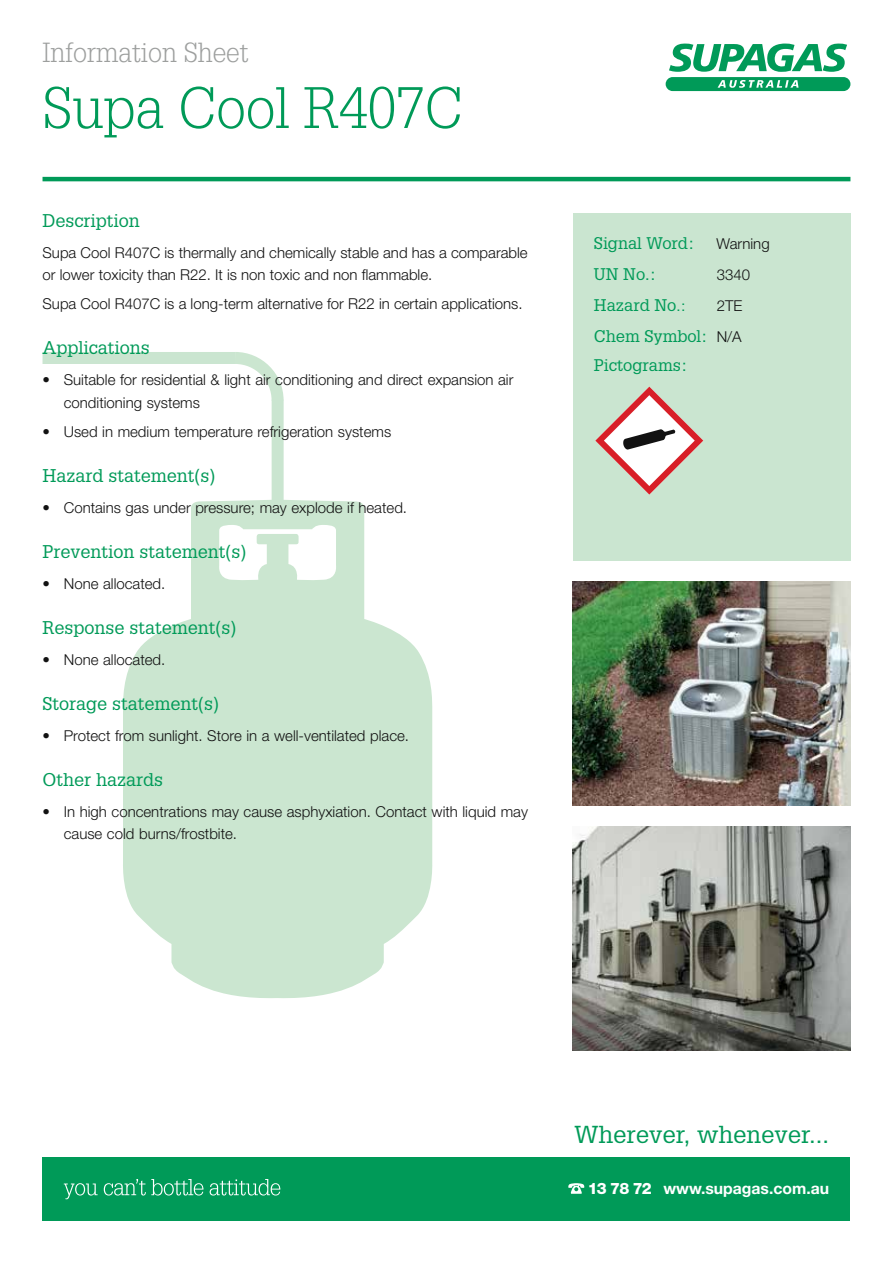
<style>
.page{position:relative;width:893px;height:1263px;background:#fff}
.page>*{position:absolute;margin:0;border:0;box-sizing:border-box;transform-origin:0 0}
.t1{font:300 57px "Glypha LT Std";color:#009a58}
.t2{font:300 27px "Glypha LT Std";color:#9d9f9e}
.t3{font:24px "Glypha LT Std";color:#009a58}
.t4{font:18px "Glypha LT Std";color:#009a58}
.t5{font:16.5px/28.3px "Glypha LT Std";color:#009a58}
.t6{font:700 15.75px "Helvetica Neue";color:#fff}
.t7{font:300 15px/22.5px "Helvetica Neue";color:#121212}
.s1{font-size:15px}
.s2{font-family:"Helvetica Neue";font-weight:300;font-size:15px;color:#121212}
.s3{font-weight:800}
</style>
<div class="page">
<svg style="left:123px;top:500px;width:309px;height:498px;fill:#cbe6d0"></svg>
<div style="left:43px;top:352px;width:192px;height:12px;background:#cae5d0"></div>
<div style="left:272px;top:400px;width:12px;height:118px;background:#cae5d0"></div>
<svg style="left:235px;top:352px;width:49px;height:48px"></svg>
<div style="left:573px;top:213px;width:277px;height:348px;background:#cae5d0"></div>
<img style="left:573px;top:582px;width:277px;height:224px">
<hr style="left:43px;top:177px;width:807px;height:4px;background:#009a58">
<div style="left:43px;top:1157px;width:807px;height:64px;background:#009a58"></div>
<svg style="left:568px;top:1183px;width:16px;height:11px"></svg>
<svg style="left:210px;top:1179px;width:70px;height:16px"></svg>
<svg style="left:64px;top:1179px;width:139px;height:20px"></svg>
<div style="left:666px;top:77px;width:184px;height:14px;background:#009a58;border-radius:7px"></div>
<svg style="left:669px;top:44px;width:178px;height:28px"></svg>
<svg style="left:717px;top:80px;width:81px;height:8px"></svg>
<svg style="left:595px;top:387px;width:108px;height:108px"></svg>
<img style="left:573px;top:827px;width:277px;height:223px">
<h2 class="t2" style="left:43px;top:37px;width:208px">Information Sheet</h2>
<h1 class="t1" style="left:43px;top:76px;width:422px">Supa Cool R407C</h1>
<p class="t4" style="left:43px;top:209px;width:99px">Description</p>
<p class="t7" style="left:43px;top:241px;width:487px">Supa Cool R407C is thermally and chemically stable and has a comparable or lower toxicity than R22. It is non toxic and non flammable.</p>
<p class="t7" style="left:43px;top:292px;width:482px">Supa Cool R407C is a long-term alternative for R22 in certain applications.</p>
<p class="t4" style="left:43px;top:337px;width:109px">Applications</p>
<p class="t7" style="left:64px;top:368px;width:451px;text-indent:-21px">• Suitable for residential &amp; light air conditioning and direct expansion air conditioning systems</p>
<p class="t7" style="left:43px;top:420px;width:350px">• Used in medium temperature refrigeration systems</p>
<p class="t4" style="left:43px;top:464px;width:175px">Hazard statement(s)</p>
<p class="t7" style="left:43px;top:496px;width:366px">• Contains gas under pressure; may explode if heated.</p>
<p class="t4" style="left:43px;top:540px;width:206px">Prevention statement(s)</p>
<p class="t7" style="left:43px;top:572px;width:124px">• None allocated.</p>
<p class="t4" style="left:43px;top:616px;width:196px">Response statement(s)</p>
<p class="t7" style="left:43px;top:648px;width:124px">• None allocated.</p>
<p class="t4" style="left:43px;top:692px;width:178px">Storage statement(s)</p>
<p class="t7" style="left:43px;top:724px;width:368px">• Protect from sunlight. Store in a well-ventilated place.</p>
<p class="t4" style="left:43px;top:768px;width:122px">Other hazards</p>
<p class="t7" style="left:64px;top:800px;width:466px;text-indent:-21px">• In high concentrations may cause asphyxiation. Contact with liquid may cause cold burns/frostbite.</p>
<p class="t5" style="left:594px;top:229px;width:102px">Signal Word:</p>
<p class="t7" style="left:717px;top:232px;width:55px">Warning</p>
<p class="t5" style="left:594px;top:260px;width:64px">UN No.:</p>
<p class="t7" style="left:717px;top:263px;width:35px">3340</p>
<p class="t5" style="left:594px;top:291px;width:94px">Hazard No<span class="s1">.:</span></p>
<p class="t7" style="left:717px;top:294px;width:27px">2TE</p>
<p class="t5" style="left:594px;top:322px;width:149px">Chem Symbol: <span class="s2">N/A<br></span>Pictograms:</p>
<h3 class="t3" style="left:574px;top:1120px;width:256px">Wherever, whenever...</h3>
<p class="t6" style="left:588px;top:1178px;width:243px"><span class="s3">13 78 72</span> www.supagas.com.au</p>
</div>
